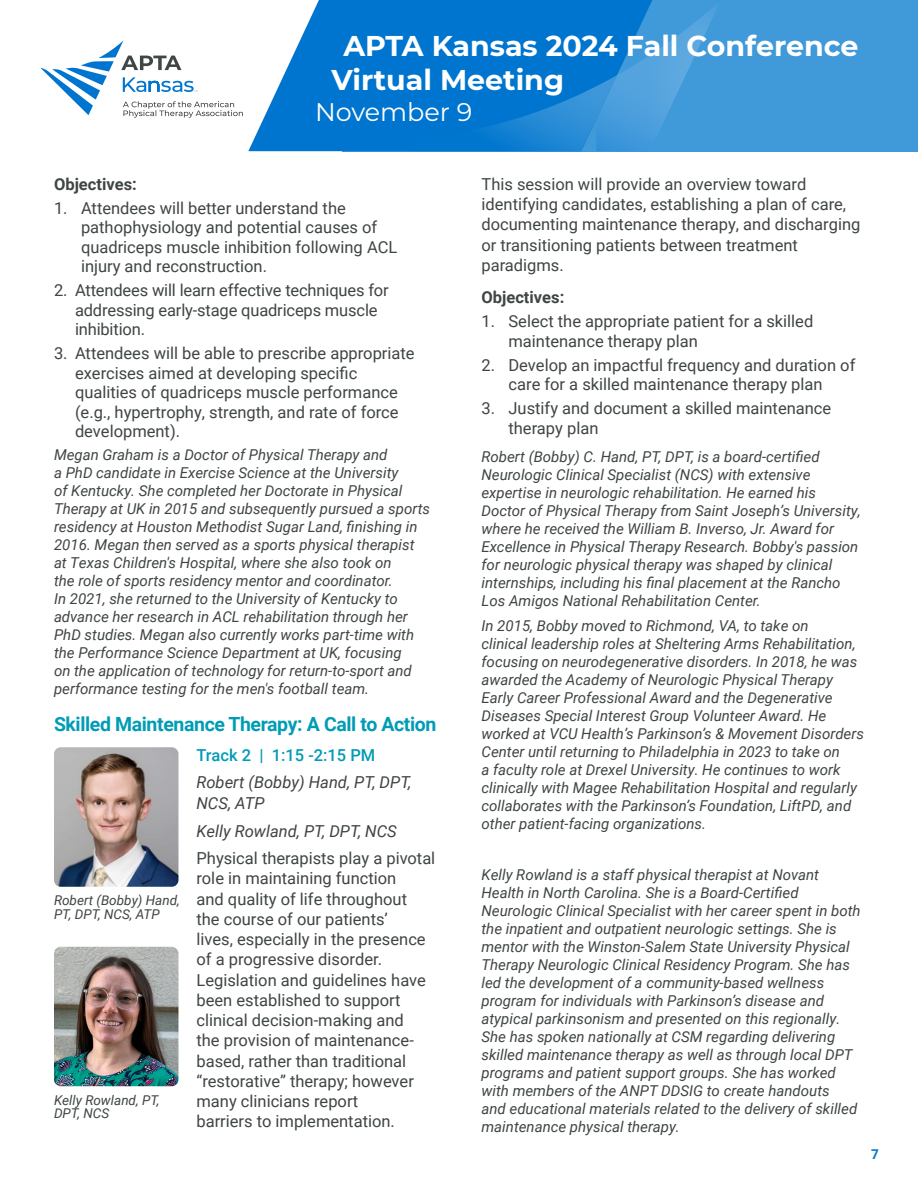
<style>
.page{position:relative;width:918px;height:1188px;background:#fff}
.page>*{position:absolute;margin:0;border:0;box-sizing:border-box;transform-origin:0 0}
.t1{font:700 28.5px/34.2px "APTA Sans";color:#fff}
.t2{font:25.5px "APTA Sans";color:#fff}
.Session_Title{font:700 19.5px "Roboto";letter-spacing:-.02em;color:#009cb6}
.Course_Description{font:16.5px/20.2px "Roboto";color:#3f4444}
.Speaker{font:italic 16.5px/21px "Roboto";color:#3f4444}
.Obj_Head{font:700 16.5px "Roboto";color:#3f4444}
.Session_Time{font:500 16.5px "Roboto";color:#009cb6}
.Bio{font:italic 15px/18px "Roboto";color:#3f4444}
.bio_caption{font:italic 13.5px/13.5px "Roboto";color:#3f4444}
.t3{font:700 13.5px "Roboto";color:#0076ce}
</style>
<div class="page">
<svg style="left:40px;top:40px;width:203px;height:78px"></svg>
<div style="left:342px;top:0;width:576px;height:151px;background:#4099d9"></div>
<svg style="left:248px;top:0;width:348px;height:151px;background:#2488d5"></svg>
<img style="left:596px;top:0;width:120px;height:151px">
<img style="left:409px;top:75px;width:208px;height:76px">
<img style="left:54px;top:747px;width:124px;height:140px">
<img style="left:54px;top:947px;width:124px;height:139px">
<h1 class="t1" style="left:332px;top:27px;width:529px;text-indent:12px">APTA Kansas 2024 Fall Conference<br>Virtual Meeting</h1>
<h2 class="t2" style="left:315px;top:94px;width:159px">November 9</h2>
<p class="Obj_Head" style="left:54px;top:172px;width:84px">Objectives:</p>
<p class="Course_Description" style="left:81px;top:198px;width:318px;line-height:19.5px;text-indent:-27px">1. Attendees will better understand the pathophysiology and potential causes of quadriceps muscle inhibition following ACL injury and reconstruction.</p>
<p class="Course_Description" style="left:75px;top:280px;width:315px;line-height:19.5px;text-indent:-21px">2. Attendees will learn effective techniques for addressing early-stage quadriceps muscle inhibition.</p>
<p class="Course_Description" style="left:75px;top:343px;width:341px;line-height:19.5px;text-indent:-21px">3. Attendees will be able to prescribe appropriate exercises aimed at developing specific qualities of quadriceps muscle performance (e.g., hypertrophy, strength, and rate of force development).</p>
<p class="Bio" style="left:54px;top:445px;width:378px">Megan Graham is a Doctor of Physical Therapy and<br>a PhD candidate in Exercise Science at the University<br>of Kentucky. She completed her Doctorate in Physical Therapy at UK in 2015 and subsequently pursued a sports residency at Houston Methodist Sugar Land, finishing in 2016. Megan then served as a sports physical therapist at Texas Children's Hospital, where she also took on<br>the role of sports residency mentor and coordinator.<br>In 2021, she returned to the University of Kentucky to advance her research in ACL rehabilitation through her PhD studies. Megan also currently works part-time with the Performance Science Department at UK, focusing<br>on the application of technology for return-to-sport and performance testing for the men's football team.</p>
<p class="Session_Title" style="left:54px;top:710px;width:384px">Skilled Maintenance Therapy: A Call to Action</p>
<p class="Session_Time" style="left:196px;top:743px;width:180px">Track 2 | 1:15 -2:15 PM</p>
<p class="Speaker" style="left:196px;top:771px;width:217px">Robert (Bobby) Hand, PT, DPT,<br>NCS, ATP</p>
<p class="Speaker" style="left:196px;top:820px;width:202px">Kelly Rowland, PT, DPT, NCS</p>
<p class="Course_Description" style="left:196px;top:847px;width:240px">Physical therapists play a pivotal role in maintaining function<br>and quality of life throughout<br>the course of our patients’<br>lives, especially in the presence of a progressive disorder.<br>Legislation and guidelines have been established to support clinical decision-making and<br>the provision of maintenance&shy;based, rather than traditional “restorative” therapy; however many clinicians report<br>barriers to implementation.</p>
<p class="bio_caption" style="left:54px;top:893px;width:127px">Robert (Bobby) Hand,<br>PT, DPT, NCS, ATP</p>
<p class="bio_caption" style="left:54px;top:1093px;width:107px">Kelly Rowland, PT,<br>DPT, NCS</p>
<p class="Course_Description" style="left:482px;top:173px;width:380px">This session will provide an overview toward identifying candidates, establishing a plan of care, documenting maintenance therapy, and discharging or transitioning patients between treatment paradigms.</p>
<p class="Obj_Head" style="left:482px;top:286px;width:84px">Objectives:</p>
<p class="Course_Description" style="left:508px;top:311px;width:306px;line-height:19.5px;text-indent:-27px">1. Select the appropriate patient for a skilled maintenance therapy plan</p>
<p class="Course_Description" style="left:482px;top:354px;width:375px;line-height:19.5px;text-align:center">2. Develop an impactful frequency and duration of care for a skilled maintenance therapy plan</p>
<p class="Course_Description" style="left:508px;top:398px;width:324px;line-height:19.5px;text-indent:-27px">3. Justify and document a skilled maintenance therapy plan</p>
<p class="Bio" style="left:482px;top:447px;width:381px">Robert (Bobby) C. Hand, PT, DPT, is a board-certified Neurologic Clinical Specialist (NCS) with extensive expertise in neurologic rehabilitation. He earned his Doctor of Physical Therapy from Saint Joseph’s University, where he received the William B. Inverso, Jr. Award for Excellence in Physical Therapy Research. Bobby's passion for neurologic physical therapy was shaped by clinical internships, including his final placement at the Rancho Los Amigos National Rehabilitation Center.</p>
<p class="Bio" style="left:482px;top:616px;width:384px">In 2015, Bobby moved to Richmond, VA, to take on<br>clinical leadership roles at Sheltering Arms Rehabilitation, focusing on neurodegenerative disorders. In 2018, he was awarded the Academy of Neurologic Physical Therapy Early Career Professional Award and the Degenerative Diseases Special Interest Group Volunteer Award. He worked at VCU Health’s Parkinson’s &amp; Movement Disorders Center until returning to Philadelphia in 2023 to take on<br>a faculty role at Drexel University. He continues to work clinically with Magee Rehabilitation Hospital and regularly collaborates with the Parkinson’s Foundation, LiftPD, and other patient-facing organizations.</p>
<p class="Bio" style="left:482px;top:865px;width:381px">Kelly Rowland is a staff physical therapist at Novant Health in North Carolina. She is a Board-Certified Neurologic Clinical Specialist with her career spent in both the inpatient and outpatient neurologic settings. She is mentor with the Winston-Salem State University Physical Therapy Neurologic Clinical Residency Program. She has led the development of a community-based wellness program for individuals with Parkinson’s disease and atypical parkinsonism and presented on this regionally.<br>She has spoken nationally at CSM regarding delivering skilled maintenance therapy as well as through local DPT programs and patient support groups. She has worked with members of the ANPT DDSIG to create handouts<br>and educational materials related to the delivery of skilled maintenance physical therapy.</p>
<p class="t3" style="left:871px;top:1145px;width:9px">7</p>
</div>
